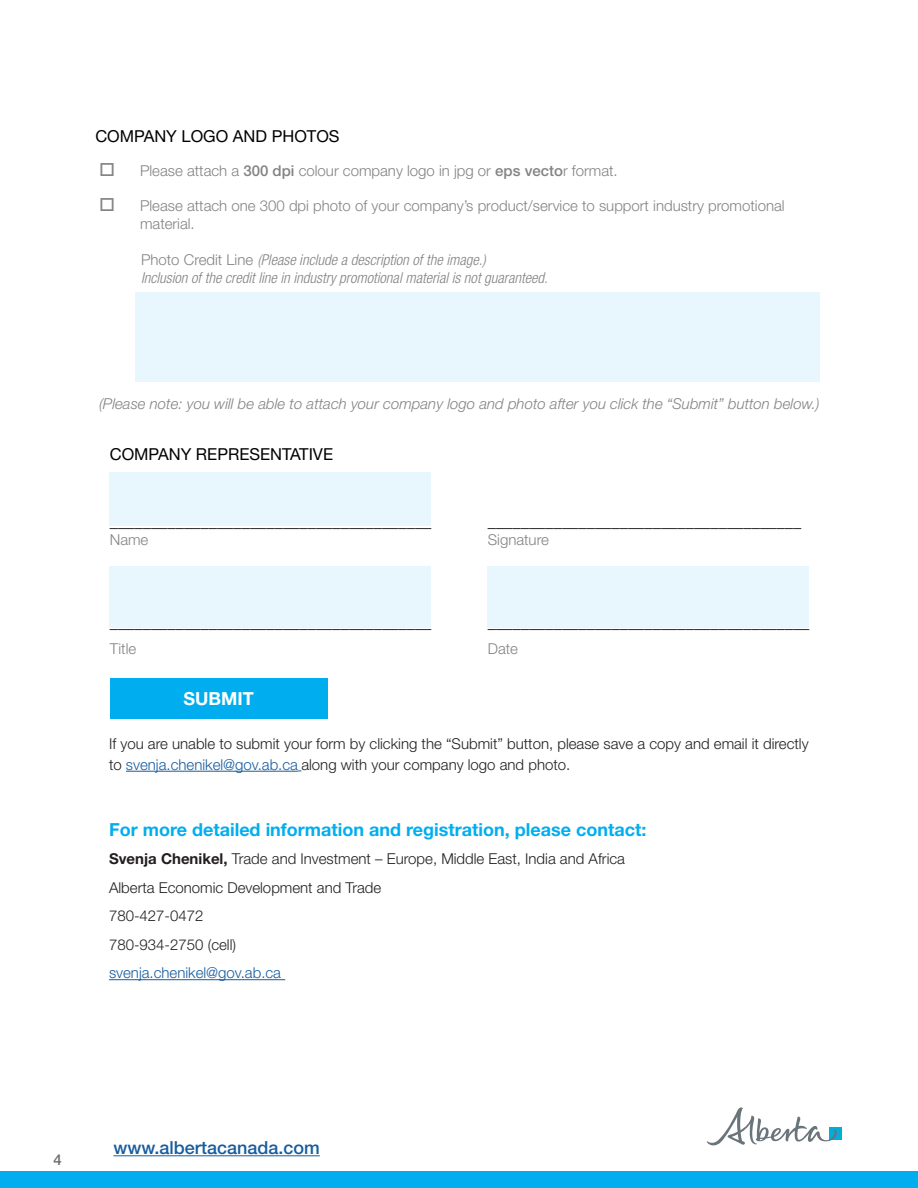
<style>
.page{position:relative;width:918px;height:1188px;background:#fff}
.page>*{position:absolute;margin:0;border:0;box-sizing:border-box;transform-origin:0 0}
.Bold{font:700 18px "Helvetica Neue LT Std";color:#00aeef}
.t1{font:500 18px "Helvetica Neue LT Std";color:#175d9e}
.t2{font:700 18px "Helvetica Neue LT Std";color:#fff}
.t3{font:condensed 16.5px "Helvetica Neue LT Std";color:#000}
.t4{font:16.5px "Helvetica Neue LT Std";color:#000}
.Body_nosp{font:300 15px/21px "Helvetica Neue LT Std";color:#231f20}
.t5{font:300 15px/18px "Helvetica Neue LT Std";color:#848383}
.t6{font:italic 300 condensed 15px/18px "Helvetica Neue LT Std";color:#848383}
.t7{font:italic 300 15px "Helvetica Neue LT Std";color:#848383}
.Body_nosp-2{font:300 15px "Helvetica Neue LT Std";color:#175d9e}
.t8{font:500 15px "Helvetica Neue LT Std";color:#6c6d70}
.s1{color:#858483}
.s2{font-weight:500}
.s3{font-style:normal;font-stretch:normal}
.s4{color:#175d9e}
.s5{font-weight:700}
</style>
<div class="page">
<hr style="left:113px;top:1155px;width:207px;height:1px;background:#175d9e">
<div style="left:0;top:1171px;width:918px;height:17px;background:#00aeef"></div>
<div style="left:135px;top:293px;width:685px;height:89px;background:#e8f6fd"></div>
<div style="left:109px;top:472px;width:322px;height:54px;background:#e8f6fd"></div>
<div style="left:109px;top:566px;width:322px;height:61px;background:#e8f6fd"></div>
<div style="left:487px;top:566px;width:322px;height:61px;background:#e8f6fd"></div>
<div style="left:110px;top:678px;width:217px;height:41px;background:#00aeef"></div>
<hr style="left:126px;top:771px;width:172px;height:1px;background:#175d9e">
<hr style="left:109px;top:979px;width:176px;height:1px;background:#175d9e">
<div style="left:830px;top:1127px;width:12px;height:12px;background:#00aedc"></div>
<svg style="left:707px;top:1107px;width:130px;height:38px"></svg>
<p class="t4" style="left:95px;top:126px;width:246px">COMPANY LOGO AND PHOTOS</p>
<p class="t5" style="left:99px;top:161px;width:520px"><span class="s1">□</span> Please attach a <span class="s2">300 dpi</span> colour company logo in jpg or <span class="s2">eps vecto</span>r format.</p>
<p class="t5" style="left:140px;top:196px;width:646px;text-indent:-41px"><span class="s1">□</span> Please attach one 300 dpi photo of your company’s product/service to support industry promotional material.</p>
<p class="t6" style="left:141px;top:251px;width:408px"><span class="s3">Photo Credit Line</span> (Please include a description of the image.)<br>Inclusion of the credit line in industry promotional material is not guaranteed.</p>
<p class="t7" style="left:99px;top:394px;width:722px">(Please note: you will be able to attach your company logo and photo after you click the “Submit” button below.)</p>
<p class="t4" style="left:110px;top:444px;width:225px">COMPANY REPRESENTATIVE</p>
<p class="t3" style="left:110px;top:511px;width:323px">_______________________________________</p>
<p class="t3" style="left:488px;top:511px;width:315px">______________________________________</p>
<p class="t5" style="left:110px;top:530px;width:40px">Name</p>
<p class="t5" style="left:488px;top:530px;width:63px">Signature</p>
<p class="t3" style="left:110px;top:613px;width:323px">_______________________________________</p>
<p class="t3" style="left:488px;top:613px;width:323px">_______________________________________</p>
<p class="t5" style="left:110px;top:639px;width:28px">Title</p>
<p class="t5" style="left:488px;top:639px;width:32px">Date</p>
<p class="t2" style="left:183px;top:688px;width:72px">SUBMIT</p>
<p class="Body_nosp" style="left:109px;top:733px;width:701px">If you are unable to submit your form by clicking the “Submit” button, please save a copy and email it directly to <span class="s4">svenja.chenikel@gov.ab.ca</span> along with your company logo and photo.</p>
<p class="Bold" style="left:109px;top:818px;width:539px">For more detailed information and registration, please contact:</p>
<p class="Body_nosp" style="left:109px;top:848px;width:517px"><span class="s5">Svenja Chenikel,</span> Trade and Investment – Europe, Middle East, India and Africa</p>
<p class="Body_nosp" style="left:109px;top:877px;width:274px">Alberta Economic Development and Trade</p>
<p class="Body_nosp" style="left:109px;top:905px;width:96px">780-427-0472</p>
<p class="Body_nosp" style="left:109px;top:934px;width:129px">780-934-2750 (cell)</p>
<p class="Body_nosp-2" style="left:109px;top:964px;width:174px">svenja.chenikel@gov.ab.ca</p>
<p class="t8" style="left:53px;top:1150px;width:10px">4</p>
<p class="t1" style="left:113px;top:1137px;width:208px">www.albertacanada.com</p>
</div>
